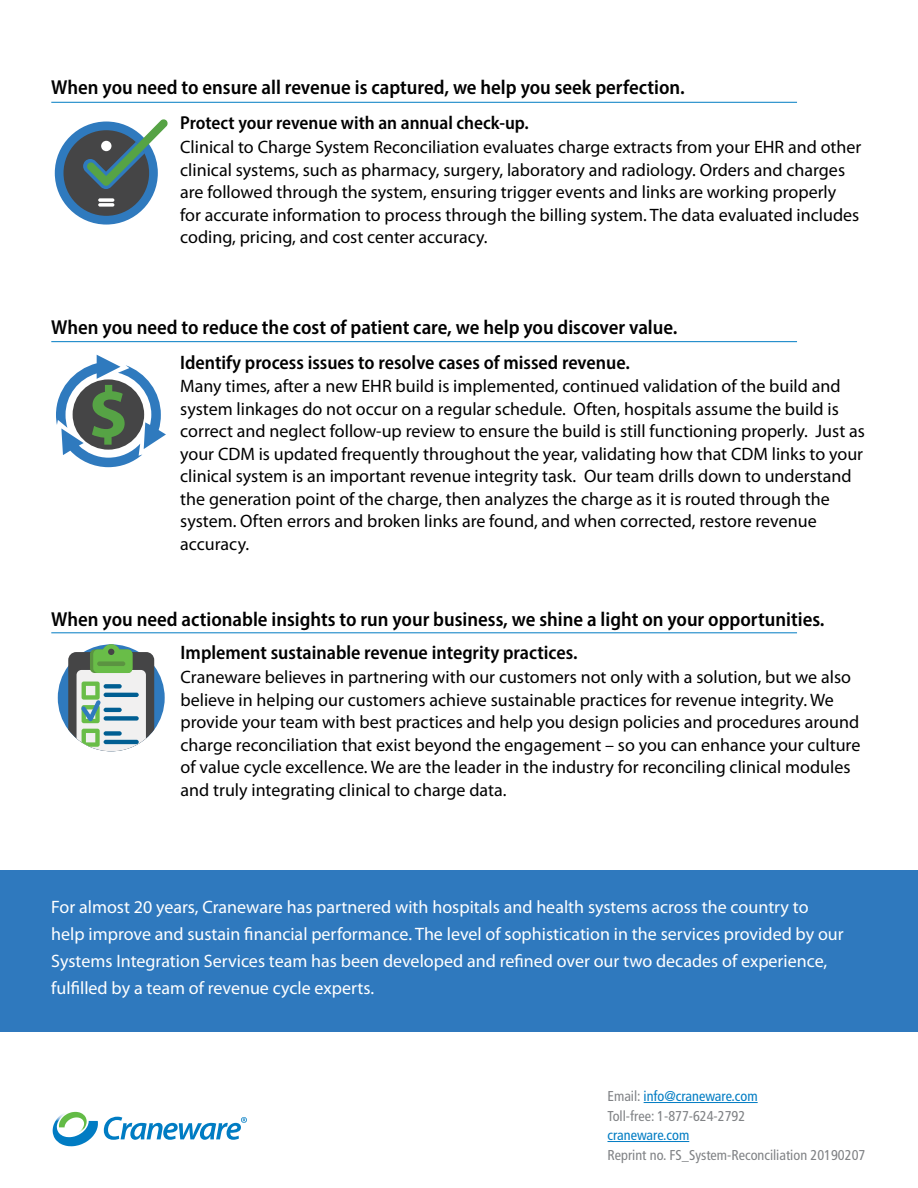
<style>
.page{position:relative;width:918px;height:1188px;background:#fff}
.page>*{position:absolute;margin:0;border:0;box-sizing:border-box;transform-origin:0 0}
.t1{font:600 semi-condensed 20.25px "Myriad Pro";color:#000}
.t2{font:600 semi-condensed 19.5px "Myriad Pro";color:#000}
.t3{font:600 semi-condensed 18.75px "Myriad Pro";color:#000}
.t4{font:18px/22.5px "Myriad Pro";color:#000}
.t5{font:18px/27px "Myriad Pro";color:#fff}
.t6{font:condensed 14.25px/19.5px "Frutiger LT Std";color:#808285}
.t7{font:condensed 14.25px "Frutiger LT Std";color:#007cc3}
.s1{color:#007cc3}
</style>
<div class="page">
<hr style="left:644px;top:1102px;width:114px;height:1px;background:#007cc3">
<hr style="left:608px;top:1141px;width:81px;height:1px;background:#007cc3">
<svg style="left:53px;top:1111px;width:45px;height:35px"></svg>
<svg style="left:104px;top:1117px;width:143px;height:23px"></svg>
<div style="left:0;top:870px;width:918px;height:161px;background:#2f79be"></div>
<svg style="left:58px;top:644px;width:107px;height:107px"></svg>
<hr style="left:51px;top:632px;width:746px;height:1px;background:#007cc3">
<svg style="left:56px;top:355px;width:110px;height:112px"></svg>
<hr style="left:51px;top:341px;width:746px;height:1px;background:#007cc3">
<svg style="left:55px;top:119px;width:113px;height:106px"></svg>
<div style="left:101px;top:141px;width:10px;height:10px;background:#fff;border-radius:50%"></div>
<svg style="left:98px;top:198px;width:16px;height:4px"></svg>
<svg style="left:98px;top:203px;width:16px;height:4px"></svg>
<hr style="left:51px;top:102px;width:746px;height:1px;background:#007cc3">
<p class="t1" style="left:51px;top:74px;width:635px">When you need to ensure all revenue is captured, we help you seek perfection.</p>
<p class="t3" style="left:180px;top:111px;width:350px">Protect your revenue with an annual check-up.</p>
<p class="t4" style="left:180px;top:136px;width:683px">Clinical to Charge System Reconciliation evaluates charge extracts from your EHR and other clinical systems, such as pharmacy, surgery, laboratory and radiology. Orders and charges are followed through the system, ensuring trigger events and links are working properly for accurate information to process through the billing system. The data evaluated includes coding, pricing, and cost center accuracy.</p>
<p class="t1" style="left:51px;top:315px;width:628px">When you need to reduce the cost of patient care, we help you discover value.</p>
<p class="t2" style="left:180px;top:351px;width:451px">Identify process issues to resolve cases of missed revenue.</p>
<p class="t4" style="left:180px;top:375px;width:686px">Many times, after a new EHR build is implemented, continued validation of the build and system linkages do not occur on a regular schedule. Often, hospitals assume the build is correct and neglect follow-up review to ensure the build is still functioning properly. Just as your CDM is updated frequently throughout the year, validating how that CDM links to your clinical system is an important revenue integrity task. Our team drills down to understand the generation point of the charge, then analyzes the charge as it is routed through the system. Often errors and broken links are found, and when corrected, restore revenue accuracy.</p>
<p class="t1" style="left:51px;top:606px;width:775px">When you need actionable insights to run your business, we shine a light on your opportunities.</p>
<p class="t2" style="left:181px;top:640px;width:398px">Implement sustainable revenue integrity practices.</p>
<p class="t4" style="left:181px;top:666px;width:681px">Craneware believes in partnering with our customers not only with a solution, but we also believe in helping our customers achieve sustainable practices for revenue integrity. We provide your team with best practices and help you design policies and procedures around charge reconciliation that exist beyond the engagement – so you can enhance your culture of value cycle excellence. We are the leader in the industry for reconciling clinical modules and truly integrating clinical to charge data.</p>
<p class="t5" style="left:51px;top:893px;width:794px">For almost 20 years, Craneware has partnered with hospitals and health systems across the country to help improve and sustain financial performance. The level of sophistication in the services provided by our Systems Integration Services team has been developed and refined over our two decades of experience, fulfilled by a team of revenue cycle experts.</p>
<p class="t6" style="left:608px;top:1087px;width:152px">Email: <span class="s1">info@craneware.com<br></span>Toll-free: 1-877-624-2792</p>
<p class="t7" style="left:608px;top:1127px;width:83px">craneware.com</p>
<p class="t6" style="left:608px;top:1145px;width:259px">Reprint no. FS_System-Reconciliation 20190207</p>
</div>
